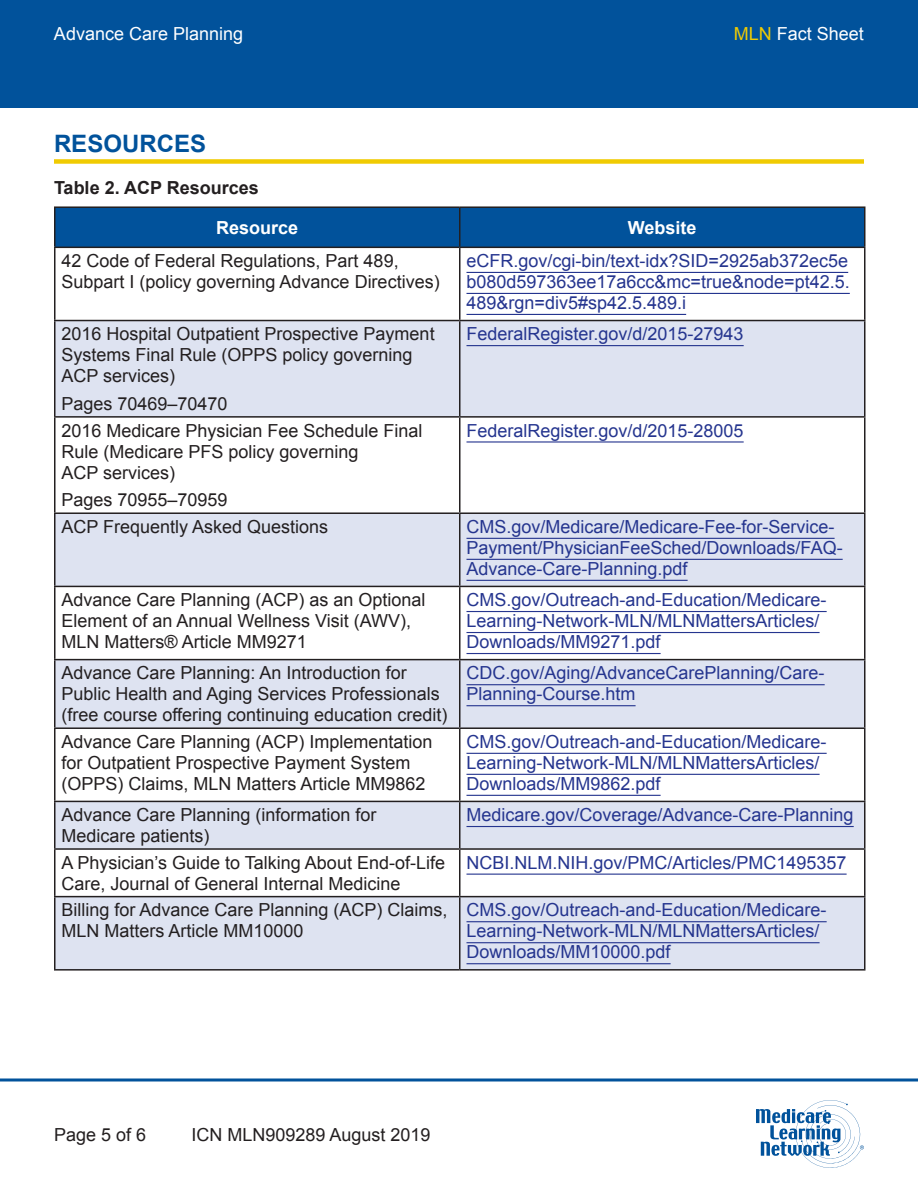
<style>
.page{position:relative;width:918px;height:1188px;background:#fff}
.page>*{position:absolute;margin:0;border:0;box-sizing:border-box;transform-origin:0 0}
.t1{font:700 24px "Arial";color:#01529b}
.Table_Text{font:18px/21px "Arial";color:#231f20}
.Table_Text-2{font:18px/21px "Arial";color:#25358f}
.t2{font:18px "Arial";color:#fff}
.t3{font:700 18px "Arial";color:#231f20}
.Table_Header{font:700 18px "Arial";color:#fff}
.s1{color:#f0cb02}
</style>
<div class="page">
<div style="left:0;top:0;width:918px;height:108px;background:#01529b"></div>
<svg style="left:0;top:1078px;width:918px;height:4px;background:#407db3"></svg>
<svg style="left:756px;top:1100px;width:108px;height:68px"></svg>
<div style="left:54px;top:159px;width:810px;height:5px;background:#f0cb02"></div>
<div style="left:56px;top:208px;width:808px;height:39px;background:#01529b"></div>
<svg style="left:56px;top:321px;width:808px;height:648px;fill:#dee3f1"></svg>
<hr style="left:54px;top:206px;width:406px;height:2px;background:#231f20">
<hr style="left:54px;top:208px;width:2px;height:39px;background:#231f20">
<hr style="left:460px;top:206px;width:406px;height:2px;background:#231f20">
<hr style="left:459px;top:208px;width:1px;height:39px;background:#231f20">
<hr style="left:864px;top:208px;width:2px;height:39px;background:#231f20">
<hr style="left:54px;top:247px;width:406px;height:1px;background:#231f20">
<hr style="left:54px;top:248px;width:2px;height:72px;background:#231f20">
<hr style="left:460px;top:247px;width:406px;height:1px;background:#231f20">
<hr style="left:459px;top:248px;width:1px;height:72px;background:#231f20">
<hr style="left:864px;top:248px;width:2px;height:72px;background:#231f20">
<hr style="left:54px;top:320px;width:406px;height:1px;background:#231f20">
<hr style="left:54px;top:321px;width:2px;height:95px;background:#231f20">
<hr style="left:460px;top:320px;width:406px;height:1px;background:#231f20">
<hr style="left:459px;top:321px;width:1px;height:95px;background:#231f20">
<hr style="left:864px;top:321px;width:2px;height:95px;background:#231f20">
<hr style="left:54px;top:416px;width:406px;height:2px;background:#231f20">
<hr style="left:54px;top:418px;width:2px;height:94px;background:#231f20">
<hr style="left:460px;top:416px;width:406px;height:2px;background:#231f20">
<hr style="left:459px;top:418px;width:1px;height:94px;background:#231f20">
<hr style="left:864px;top:418px;width:2px;height:94px;background:#231f20">
<hr style="left:54px;top:587px;width:2px;height:72px;background:#231f20">
<hr style="left:459px;top:587px;width:1px;height:72px;background:#231f20">
<hr style="left:864px;top:587px;width:2px;height:72px;background:#231f20">
<hr style="left:54px;top:729px;width:2px;height:72px;background:#231f20">
<hr style="left:459px;top:729px;width:1px;height:72px;background:#231f20">
<hr style="left:864px;top:729px;width:2px;height:72px;background:#231f20">
<hr style="left:54px;top:850px;width:2px;height:46px;background:#231f20">
<hr style="left:459px;top:850px;width:1px;height:46px;background:#231f20">
<hr style="left:864px;top:850px;width:2px;height:46px;background:#231f20">
<hr style="left:54px;top:512px;width:406px;height:2px;background:#231f20">
<hr style="left:54px;top:514px;width:2px;height:72px;background:#231f20">
<hr style="left:54px;top:586px;width:406px;height:1px;background:#231f20">
<hr style="left:460px;top:512px;width:406px;height:2px;background:#231f20">
<hr style="left:459px;top:514px;width:1px;height:72px;background:#231f20">
<hr style="left:864px;top:514px;width:2px;height:72px;background:#231f20">
<hr style="left:460px;top:586px;width:406px;height:1px;background:#231f20">
<hr style="left:54px;top:659px;width:406px;height:1px;background:#231f20">
<hr style="left:54px;top:660px;width:2px;height:67px;background:#231f20">
<hr style="left:54px;top:727px;width:406px;height:2px;background:#231f20">
<hr style="left:460px;top:659px;width:406px;height:1px;background:#231f20">
<hr style="left:459px;top:660px;width:1px;height:67px;background:#231f20">
<hr style="left:864px;top:660px;width:2px;height:67px;background:#231f20">
<hr style="left:460px;top:727px;width:406px;height:2px;background:#231f20">
<hr style="left:54px;top:801px;width:406px;height:1px;background:#231f20">
<hr style="left:54px;top:802px;width:2px;height:46px;background:#231f20">
<hr style="left:54px;top:848px;width:406px;height:2px;background:#231f20">
<hr style="left:460px;top:801px;width:406px;height:1px;background:#231f20">
<hr style="left:459px;top:802px;width:1px;height:46px;background:#231f20">
<hr style="left:864px;top:802px;width:2px;height:46px;background:#231f20">
<hr style="left:460px;top:848px;width:406px;height:2px;background:#231f20">
<hr style="left:54px;top:896px;width:406px;height:1px;background:#231f20">
<hr style="left:54px;top:897px;width:2px;height:72px;background:#231f20">
<hr style="left:54px;top:969px;width:406px;height:2px;background:#231f20">
<hr style="left:460px;top:896px;width:406px;height:1px;background:#231f20">
<hr style="left:459px;top:897px;width:1px;height:72px;background:#231f20">
<hr style="left:864px;top:897px;width:2px;height:72px;background:#231f20">
<hr style="left:460px;top:969px;width:406px;height:2px;background:#231f20">
<hr style="left:466px;top:272px;width:382px;height:1px;background:#25358f">
<hr style="left:466px;top:293px;width:384px;height:1px;background:#25358f">
<hr style="left:466px;top:314px;width:220px;height:1px;background:#25358f">
<hr style="left:466px;top:345px;width:278px;height:1px;background:#25358f">
<hr style="left:466px;top:441px;width:278px;height:2px;background:#25358f">
<hr style="left:466px;top:538px;width:369px;height:1px;background:#25358f">
<hr style="left:466px;top:559px;width:377px;height:1px;background:#25358f">
<hr style="left:466px;top:580px;width:222px;height:1px;background:#25358f">
<hr style="left:466px;top:611px;width:361px;height:1px;background:#25358f">
<hr style="left:466px;top:632px;width:354px;height:1px;background:#25358f">
<hr style="left:466px;top:653px;width:195px;height:1px;background:#25358f">
<hr style="left:466px;top:684px;width:359px;height:1px;background:#25358f">
<hr style="left:466px;top:705px;width:170px;height:1px;background:#25358f">
<hr style="left:466px;top:753px;width:361px;height:1px;background:#25358f">
<hr style="left:466px;top:774px;width:354px;height:1px;background:#25358f">
<hr style="left:466px;top:795px;width:195px;height:1px;background:#25358f">
<hr style="left:466px;top:826px;width:388px;height:1px;background:#25358f">
<hr style="left:466px;top:874px;width:381px;height:1px;background:#25358f">
<hr style="left:466px;top:921px;width:361px;height:1px;background:#25358f">
<hr style="left:466px;top:942px;width:354px;height:1px;background:#25358f">
<hr style="left:466px;top:963px;width:205px;height:1px;background:#25358f">
<p class="t2" style="left:54px;top:22px;width:191px">Advance Care Planning</p>
<p class="t2" style="left:734px;top:22px;width:132px"><span class="s1">MLN</span> Fact Sheet</p>
<h2 class="t1" style="left:54px;top:128px;width:154px">RESOURCES</h2>
<p class="t3" style="left:54px;top:175px;width:206px">Table 2. ACP Resources</p>
<p class="Table_Header" style="left:216px;top:216px;width:84px">Resource</p>
<p class="Table_Header" style="left:628px;top:216px;width:70px">Website</p>
<p class="Table_Text" style="left:62px;top:251px;width:380px">42 Code of Federal Regulations, Part 489,<br>Subpart I (policy governing Advance Directives)</p>
<p class="Table_Text-2" style="left:466px;top:251px;width:385px;text-align:justify">eCFR.gov/cgi-bin/text-idx?SID=2925ab372ec5e b080d597363ee17a6cc&amp;mc=true&amp;node=pt42.5.<br>489&amp;rgn=div5#sp42.5.489.i</p>
<p class="Table_Text" style="left:62px;top:324px;width:375px">2016 Hospital Outpatient Prospective Payment<br>Systems Final Rule (OPPS policy governing<br>ACP services)</p>
<p class="Table_Text" style="left:62px;top:394px;width:168px">Pages 70469–70470</p>
<p class="Table_Text-2" style="left:466px;top:324px;width:279px">FederalRegister.gov/d/2015-27943</p>
<p class="Table_Text" style="left:62px;top:420px;width:363px">2016 Medicare Physician Fee Schedule Final<br>Rule (Medicare PFS policy governing<br>ACP services)</p>
<p class="Table_Text" style="left:62px;top:490px;width:168px">Pages 70955–70959</p>
<p class="Table_Text-2" style="left:466px;top:420px;width:279px">FederalRegister.gov/d/2015-28005</p>
<p class="Table_Text" style="left:62px;top:516px;width:268px">ACP Frequently Asked Questions</p>
<p class="Table_Text-2" style="left:466px;top:516px;width:378px">CMS.gov/Medicare/Medicare-Fee-for-Service-<br>Payment/PhysicianFeeSched/Downloads/FAQ-<br>Advance-Care-Planning.pdf</p>
<p class="Table_Text" style="left:62px;top:590px;width:366px">Advance Care Planning (ACP) as an Optional<br>Element of an Annual Wellness Visit (AWV),<br>MLN Matters® Article MM9271</p>
<p class="Table_Text-2" style="left:466px;top:590px;width:362px">CMS.gov/Outreach-and-Education/Medicare-<br>Learning-Network-MLN/MLNMattersArticles/<br>Downloads/MM9271.pdf</p>
<p class="Table_Text" style="left:62px;top:663px;width:387px">Advance Care Planning: An Introduction for<br>Public Health and Aging Services Professionals (free course offering continuing education credit)</p>
<p class="Table_Text-2" style="left:466px;top:663px;width:360px">CDC.gov/Aging/AdvanceCarePlanning/Care-<br>Planning-Course.htm</p>
<p class="Table_Text" style="left:62px;top:731px;width:373px">Advance Care Planning (ACP) Implementation for Outpatient Prospective Payment System (OPPS) Claims, MLN Matters Article MM9862</p>
<p class="Table_Text-2" style="left:466px;top:731px;width:362px">CMS.gov/Outreach-and-Education/Medicare-<br>Learning-Network-MLN/MLNMattersArticles/<br>Downloads/MM9862.pdf</p>
<p class="Table_Text" style="left:62px;top:805px;width:317px">Advance Care Planning (information for<br>Medicare patients)</p>
<p class="Table_Text-2" style="left:466px;top:805px;width:389px">Medicare.gov/Coverage/Advance-Care-Planning</p>
<p class="Table_Text" style="left:62px;top:852px;width:385px">A Physician’s Guide to Talking About End-of-Life<br>Care, Journal of General Internal Medicine</p>
<p class="Table_Text-2" style="left:466px;top:852px;width:382px">NCBI.NLM.NIH.gov/PMC/Articles/PMC1495357</p>
<p class="Table_Text" style="left:62px;top:900px;width:388px">Billing for Advance Care Planning (ACP) Claims,<br>MLN Matters Article MM10000</p>
<p class="Table_Text-2" style="left:466px;top:900px;width:362px">CMS.gov/Outreach-and-Education/Medicare-<br>Learning-Network-MLN/MLNMattersArticles/<br>Downloads/MM10000.pdf</p>
<p class="Table_Text" style="left:54px;top:1124px;width:94px">Page 5 of 6</p>
<p class="Table_Text" style="left:192px;top:1124px;width:241px">ICN MLN909289 August 2019</p>
</div>
